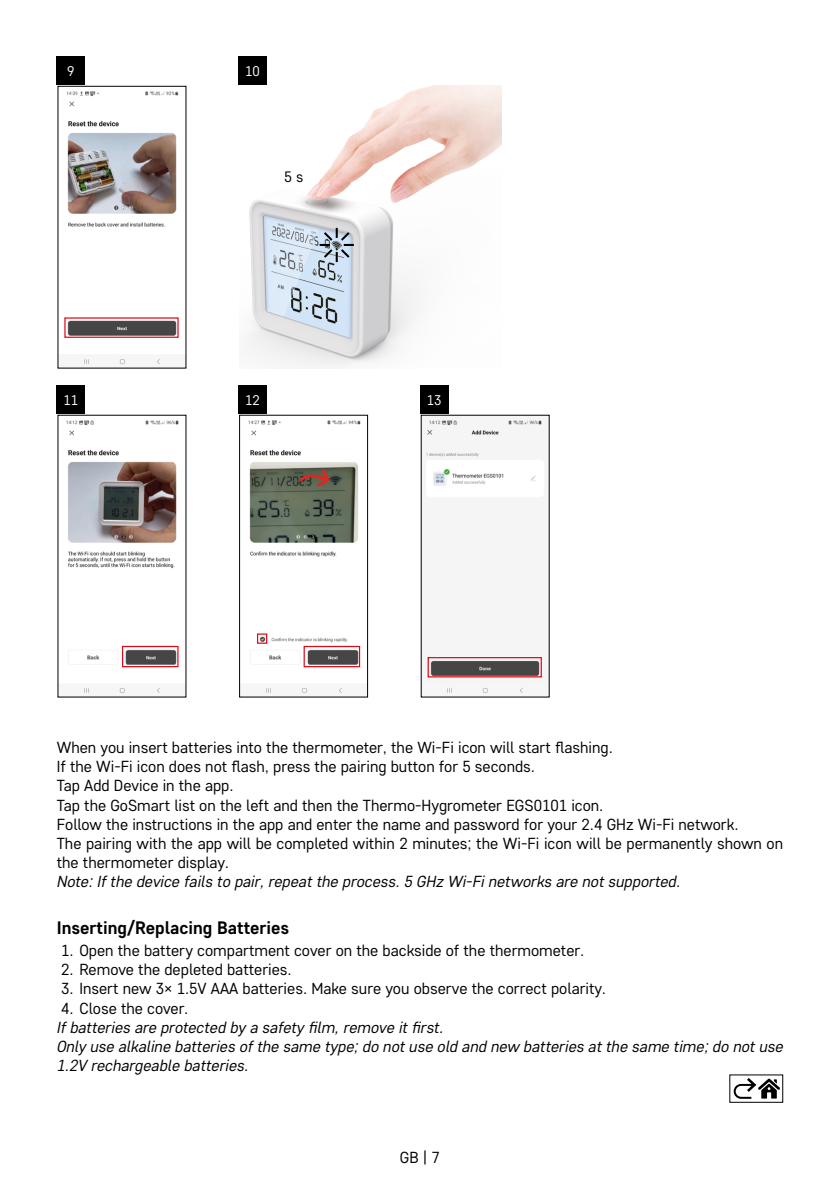
<style>
.page{position:relative;width:840px;height:1191px;background:#fff}
.page>*{position:absolute;margin:0;border:0;box-sizing:border-box;transform-origin:0 0}
.t1{font:700 18px "Core Sans D55";color:#000}
.t2{font:16px/19.2px "Core Sans D35";color:#000}
.t3{font:italic 16px/19.2px "Core Sans D35";color:#000}
.t4{font:15px "Core Sans D35";color:#000}
.t5{font:14px "Core Sans D35";color:#fff}
</style>
<div class="page">
<div style="left:57px;top:57px;width:28px;height:28px;background:#000"></div>
<div style="left:238px;top:57px;width:28px;height:28px;background:#000"></div>
<img style="left:66px;top:91px;width:113px;height:274px">
<div style="left:64px;top:317px;width:114px;height:21px;border:1px solid #e30613"></div>
<img style="left:248px;top:85px;width:253px;height:282px">
<svg style="left:319px;top:228px;width:34px;height:34px"></svg>
<div style="left:57px;top:386px;width:28px;height:28px;background:#000"></div>
<div style="left:238px;top:386px;width:28px;height:28px;background:#000"></div>
<div style="left:420px;top:386px;width:28px;height:28px;background:#000"></div>
<img style="left:66px;top:420px;width:113px;height:274px">
<div style="left:122px;top:646px;width:56px;height:21px;border:1px solid #e30613"></div>
<img style="left:248px;top:420px;width:113px;height:274px">
<div style="left:239px;top:415px;width:128px;height:282px;border:1px solid #000"></div>
<div style="left:303px;top:646px;width:57px;height:21px;border:1px solid #e30613"></div>
<div style="left:257px;top:633px;width:10px;height:11px;border:1px solid #e30613"></div>
<img style="left:425px;top:419px;width:120px;height:275px">
<div style="left:427px;top:657px;width:114px;height:20px;border:1px solid #e30613"></div>
<svg style="left:733px;top:1078px;width:46px;height:21px"></svg>
<p class="t5" style="left:67px;top:62px;width:9px">9</p>
<p class="t5" style="left:245px;top:62px;width:16px">10</p>
<p class="t4" style="left:284px;top:167px;width:20px">5 s</p>
<p class="t5" style="left:64px;top:391px;width:16px">11</p>
<p class="t5" style="left:245px;top:391px;width:16px">12</p>
<p class="t5" style="left:426px;top:391px;width:16px">13</p>
<p class="t2" style="left:57px;top:737px;width:727px">When you insert batteries into the thermometer, the Wi-Fi icon will start flashing.<br>If the Wi-Fi icon does not flash, press the pairing button for 5 seconds.<br>Tap Add Device in the app.<br>Tap the GoSmart list on the left and then the Thermo-Hygrometer EGS0101 icon.<br>Follow the instructions in the app and enter the name and password for your 2.4 GHz Wi-Fi network.<br>The pairing with the app will be completed within 2 minutes; the Wi-Fi icon will be permanently shown on the thermometer display.</p>
<p class="t3" style="left:57px;top:871px;width:625px">Note: If the device fails to pair, repeat the process. 5 GHz Wi-Fi networks are not supported.</p>
<p class="t1" style="left:57px;top:916px;width:234px">Inserting/Replacing Batteries</p>
<p class="t2" style="left:61px;top:940px;width:524px">1. Open the battery compartment cover on the backside of the thermometer.</p>
<p class="t2" style="left:61px;top:959px;width:232px">2. Remove the depleted batteries.</p>
<p class="t2" style="left:61px;top:978px;width:546px">3. Insert new 3× 1.5V AAA batteries. Make sure you observe the correct polarity.</p>
<p class="t2" style="left:61px;top:998px;width:129px">4. Close the cover.</p>
<p class="t3" style="left:57px;top:1017px;width:727px">If batteries are protected by a safety film, remove it first.<br>Only use alkaline batteries of the same type; do not use old and new batteries at the same time; do not use<br>1.2V rechargeable batteries.</p>
<p class="t2" style="left:400px;top:1147px;width:42px">GB | 7</p>
</div>
